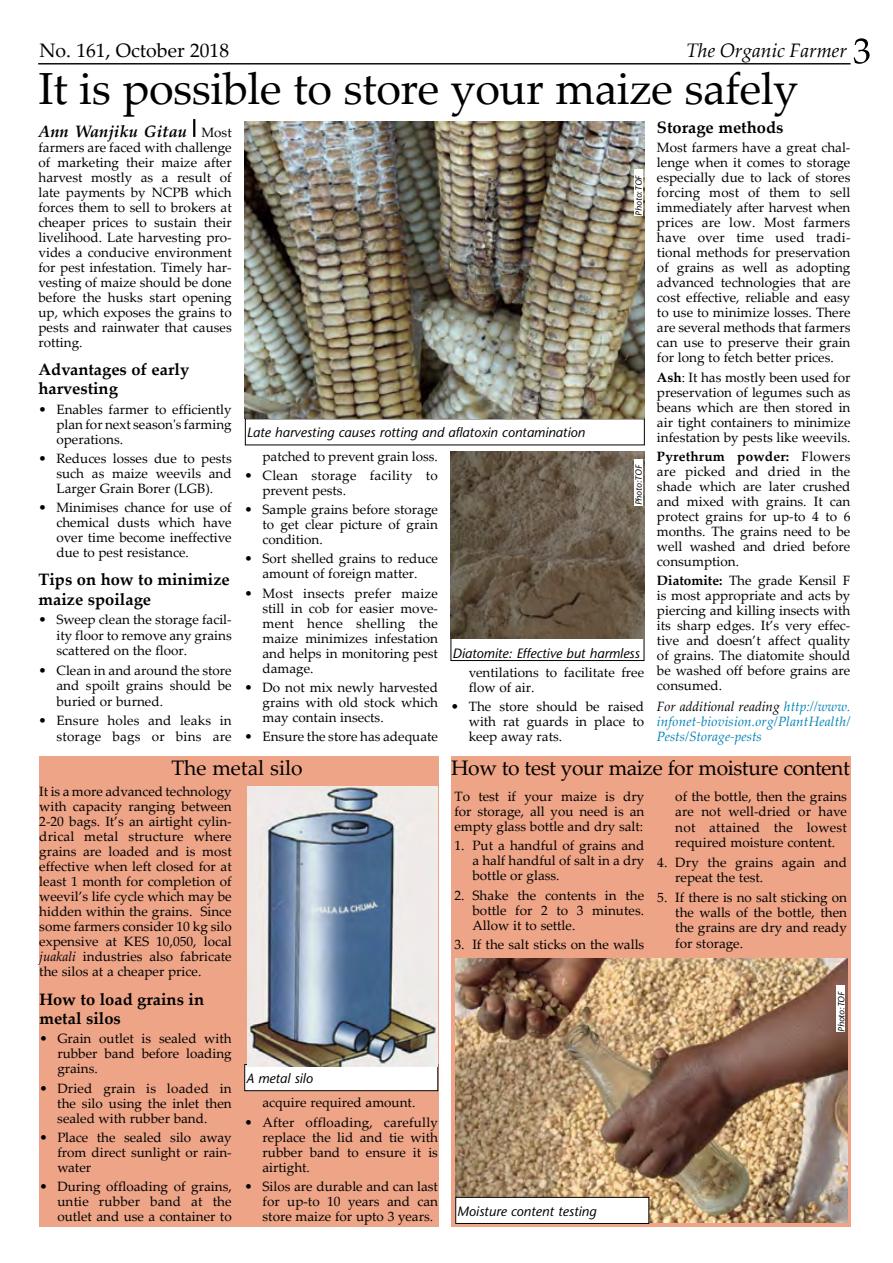
<style>
.page{position:relative;width:893px;height:1263px;background:#fff}
.page>*{position:absolute;margin:0;border:0;box-sizing:border-box;transform-origin:0 0}
.t1{font:45px "Palatino Linotype";letter-spacing:-.01em;color:#000}
.t2{font:21px "Palatino Linotype";letter-spacing:-.02em;color:#000}
.t3{font:21px "Palatino Linotype";color:#000}
.t4{font:19.5px "Palatino Linotype";color:#000}
.t5{font:italic 19.5px "Palatino Linotype";color:#000}
.t6{font:700 16.5px/19.5px "Palatino Linotype";color:#000}
.t7{font:italic 700 16.5px "Palatino Linotype";color:#000}
.t8{font:13.5px/15px "Palatino Linotype";color:#000;text-align:justify}
.t9{font:italic 500 13.5px "Ruim Stone Sans";color:#000}
.t10{font:italic 13.5px/15px "Palatino Linotype";letter-spacing:.015em;color:#0082b6;text-align:justify}
.t11{font:13.5px/15px "Palatino Linotype";letter-spacing:.02em;color:#000}
.t12{font:italic 500 9px "Ruim Stone Sans";color:#000}
.s1{font-weight:400;font-style:normal;font-size:13.5px}
.s2{font-weight:700}
.s3{color:#000}
.s4{font-style:italic}
</style>
<div class="page">
<div style="left:39px;top:756px;width:400px;height:470px;background:#eda487"></div>
<div style="left:245px;top:1064px;width:193px;height:27px;background:#fff"></div>
<div style="left:244px;top:1064px;width:194px;height:27px;border:1px solid #000"></div>
<img style="left:247px;top:786px;width:191px;height:280px">
<div style="left:451px;top:756px;width:399px;height:470px;background:#eda487"></div>
<div style="left:451px;top:634px;width:193px;height:27px;border:1px solid #000"></div>
<hr style="left:38px;top:64px;width:812px;height:1px;background:#000">
<svg style="left:854px;top:38px;width:16px;height:26px"></svg>
<svg style="left:193px;top:119px;width:2px;height:18px"></svg>
<img style="left:244px;top:121px;width:400px;height:297px">
<img style="left:451px;top:452px;width:193px;height:187px">
<img style="left:455px;top:958px;width:392px;height:264px">
<div style="left:456px;top:1197px;width:193px;height:26px;background:#fff"></div>
<div style="left:455px;top:1197px;width:194px;height:27px;border:1px solid #000"></div>
<div style="left:634px;top:169px;width:8px;height:47px;background:#fff"></div>
<div style="left:634px;top:459px;width:8px;height:46px;background:#fff"></div>
<div style="left:837px;top:985px;width:8px;height:47px;background:#fff"></div>
<h3 class="t4" style="left:39px;top:37px;width:191px">No. 161, October 2018</h3>
<h3 class="t5" style="left:686px;top:36px;width:163px">The Organic Farmer</h3>
<h1 class="t1" style="left:38px;top:57px;width:762px">It is possible to store your maize safely</h1>
<p class="t7" style="left:38px;top:120px;width:195px">Ann Wanjiku Gitau <span class="s1">Most</span></p>
<p class="t8" style="left:38px;top:139px;width:195px">farmers are faced with challenge of marketing their maize after harvest mostly as a result of late payments by NCPB which forces them to sell to brokers at cheaper prices to sustain their livelihood. Late harvesting pro&shy;vides a conducive environment for pest infestation. Timely har&shy;vesting of maize should be done before the husks start opening up, which exposes the grains to pests and rainwater that causes rotting.</p>
<p class="t6" style="left:38px;top:359px;width:152px">Advantages of early harvesting</p>
<p class="t8" style="left:56px;top:401px;width:177px;text-indent:-18px">• Enables farmer to efficiently plan for next season's farming operations.</p>
<p class="t8" style="left:56px;top:450px;width:177px;text-indent:-18px">• Reduces losses due to pests such as maize weevils and Larger Grain Borer (LGB).</p>
<p class="t8" style="left:56px;top:500px;width:177px;text-indent:-18px">• Minimises chance for use of chemical dusts which have over time become ineffective due to pest resistance.</p>
<p class="t6" style="left:38px;top:569px;width:193px">Tips on how to minimize maize spoilage</p>
<p class="t8" style="left:56px;top:611px;width:177px;line-height:15.5px;text-indent:-18px">• Sweep clean the storage facil&shy;ity floor to remove any grains scattered on the floor.</p>
<p class="t8" style="left:56px;top:662px;width:177px;line-height:15.5px;text-indent:-18px">• Clean in and around the store and spoilt grains should be buried or burned.</p>
<p class="t8" style="left:38px;top:712px;width:195px;line-height:15.5px;text-align:right">• Ensure holes and leaks in storage bags or bins are</p>
<p class="t6" style="left:657px;top:117px;width:128px">Storage methods</p>
<p class="t8" style="left:657px;top:140px;width:195px">Most farmers have a great chal&shy;lenge when it comes to storage especially due to lack of stores forcing most of them to sell immediately after harvest when prices are low. Most farmers have over time used tradi&shy;tional methods for preservation of grains as well as adopting advanced technologies that are cost effective, reliable and easy to use to minimize losses. There are several methods that farmers can use to preserve their grain for long to fetch better prices.</p>
<p class="t8" style="left:657px;top:369px;width:195px"><span class="s2">Ash</span>: It has mostly been used for preservation of legumes such as beans which are then stored in air tight containers to minimize infestation by pests like weevils.</p>
<p class="t8" style="left:657px;top:448px;width:195px"><span class="s2">Pyrethrum powder:</span> Flowers are picked and dried in the shade which are later crushed and mixed with grains. It can protect grains for up-to 4 to 6 months. The grains need to be well washed and dried before consumption.</p>
<p class="t8" style="left:657px;top:573px;width:195px"><span class="s2">Diatomite:</span> The grade Kensil F is most appropriate and acts by piercing and killing insects with its sharp edges. It’s very effec&shy;tive and doesn’t affect quality of grains. The diatomite should be washed off before grains are consumed.</p>
<p class="t10" style="left:657px;top:698px;width:195px"><span class="s3">For additional reading</span> http://www. infonet-biovision.org/PlantHealth/ Pests/Storage-pests</p>
<p class="t12" style="left:633px;top:216px;width:42px;rotate:-90deg">Photo:TOF</p>
<p class="t9" style="left:247px;top:424px;width:340px">Late harvesting causes rotting and aflatoxin contamination</p>
<p class="t8" style="left:262px;top:448px;width:177px">patched to prevent grain loss.</p>
<p class="t11" style="left:262px;top:467px;width:177px;text-indent:-18px">• Clean storage facility to prevent pests.</p>
<p class="t8" style="left:262px;top:501px;width:177px;text-indent:-18px">• Sample grains before storage to get clear picture of grain condition.</p>
<p class="t8" style="left:245px;top:551px;width:195px;text-align:center">• Sort shelled grains to reduce amount of foreign matter.</p>
<p class="t8" style="left:263px;top:585px;width:177px;text-indent:-18px">• Most insects prefer maize still in cob for easier move&shy;ment hence shelling the maize minimizes infestation and helps in monitoring pest damage.</p>
<p class="t8" style="left:262px;top:679px;width:177px;text-indent:-18px">• Do not mix newly harvested grains with old stock which may contain insects.</p>
<p class="t8" style="left:245px;top:728px;width:195px">• Ensure the store has adequate</p>
<p class="t12" style="left:633px;top:505px;width:42px;rotate:-90deg">Photo:TOF</p>
<p class="t9" style="left:452px;top:645px;width:189px">Diatomite: Effective but harmless</p>
<p class="t8" style="left:469px;top:664px;width:177px">ventilations to facilitate free flow of air.</p>
<p class="t8" style="left:469px;top:699px;width:177px;text-indent:-18px">• The store should be raised with rat guards in place to keep away rats.</p>
<h2 class="t3" style="left:171px;top:752px;width:133px">The metal silo</h2>
<h2 class="t2" style="left:451px;top:752px;width:400px">How to test your maize for moisture content</h2>
<p class="t8" style="left:675px;top:788px;width:173px;line-height:15.5px">of the bottle, then the grains are not well-dried or have not attained the lowest required moisture content.</p>
<p class="t8" style="left:675px;top:854px;width:173px;line-height:15.5px;text-indent:-18px">4. Dry the grains again and repeat the test.</p>
<p class="t8" style="left:675px;top:889px;width:173px;line-height:15.5px;text-indent:-18px">5. If there is no salt sticking on the walls of the bottle, then the grains are dry and ready for storage.</p>
<p class="t8" style="left:39px;top:784px;width:194px">It is a more advanced technology with capacity ranging between 2-20 bags. It’s an airtight cylin&shy;drical metal structure where grains are loaded and is most effective when left closed for at least 1 month for completion of weevil’s life cycle which may be hidden within the grains. Since some farmers consider 10 kg silo expensive at KES 10,050, local <span class="s4">juakali</span> industries also fabricate the silos at a cheaper price.</p>
<p class="t6" style="left:39px;top:988px;width:166px">How to load grains in metal silos</p>
<p class="t8" style="left:57px;top:1031px;width:176px;text-indent:-18px">• Grain outlet is sealed with rubber band before loading grains.</p>
<p class="t8" style="left:57px;top:1080px;width:176px;text-indent:-18px">• Dried grain is loaded in the silo using the inlet then sealed with rubber band.</p>
<p class="t8" style="left:57px;top:1129px;width:176px;text-indent:-18px">• Place the sealed silo away from direct sunlight or rain&shy;water</p>
<p class="t8" style="left:57px;top:1178px;width:176px;text-indent:-18px">• During offloading of grains, untie rubber band at the outlet and use a container to</p>
<p class="t8" style="left:454px;top:788px;width:191px">To test if your maize is dry for storage, all you need is an empty glass bottle and dry salt:</p>
<p class="t8" style="left:472px;top:838px;width:173px;text-indent:-18px">1. Put a handful of grains and a half handful of salt in a dry bottle or glass.</p>
<p class="t8" style="left:472px;top:887px;width:173px;text-indent:-18px">2. Shake the contents in the bottle for 2 to 3 minutes.<br>Allow it to settle.</p>
<p class="t8" style="left:454px;top:936px;width:191px">3. If the salt sticks on the walls</p>
<p class="t12" style="left:836px;top:1032px;width:42px;rotate:-90deg">Photo:TOF</p>
<p class="t9" style="left:246px;top:1070px;width:68px">A metal silo</p>
<p class="t8" style="left:262px;top:1095px;width:154px">acquire required amount.</p>
<p class="t8" style="left:263px;top:1114px;width:177px;text-indent:-18px">• After offloading, carefully replace the lid and tie with rubber band to ensure it is airtight.</p>
<p class="t8" style="left:263px;top:1178px;width:177px;text-indent:-18px">• Silos are durable and can last for up-to 10 years and can store maize for upto 3 years.</p>
<p class="t9" style="left:457px;top:1203px;width:141px">Moisture content testing</p>
</div>
